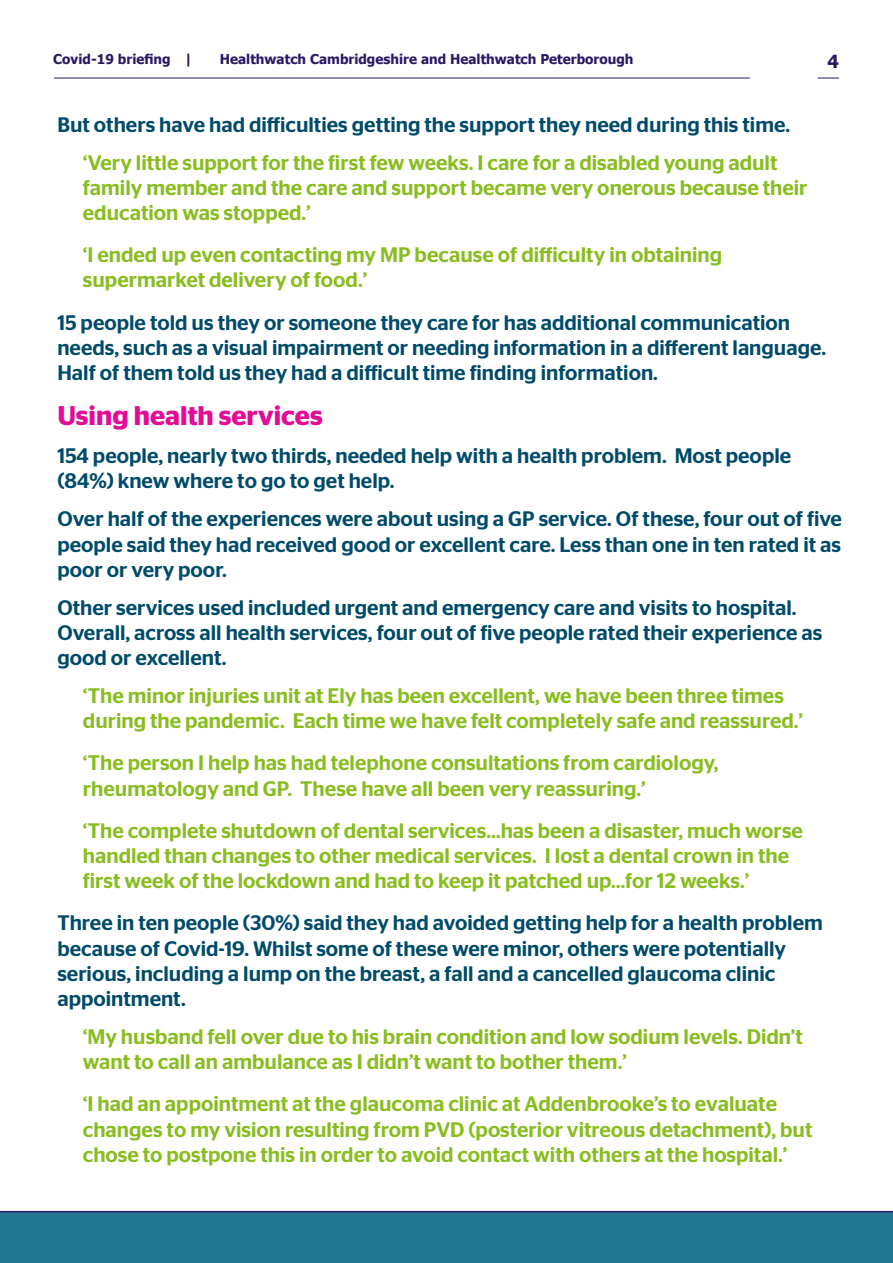
<style>
.page{position:relative;width:893px;height:1263px;background:#fff}
.page>*{position:absolute;margin:0;border:0;box-sizing:border-box;transform-origin:0 0}
.t1{font:600 27px "Stag Sans";color:#e30c95}
.t2{font:500 21px/25.2px "Stag Sans";color:#88bd1f}
.t3{font:500 21px/25.2px "Stag Sans";color:#004b69}
.t4{font:700 18px "Tahoma";color:#2a1866}
.t5{font:700 13.5px "Tahoma";color:#2a1866}
</style>
<div class="page">
<div style="left:0;top:1211px;width:893px;height:52px;background:#227793"></div>
<hr style="left:54px;top:78px;width:696px;height:1px;background:#2a1866">
<svg style="left:818px;top:78px;width:21px;height:1px"></svg>
<p class="t5" style="left:53px;top:50px;width:141px">Covid-19 briefing |</p>
<p class="t5" style="left:220px;top:50px;width:415px">Healthwatch Cambridgeshire and Healthwatch Peterborough</p>
<p class="t4" style="left:827px;top:49px;width:13px">4</p>
<p class="t3" style="left:57px;top:112px;width:734px">But others have had difficulties getting the support they need during this time.</p>
<p class="t2" style="left:83px;top:150px;width:726px">‘Very little support for the first few weeks. I care for a disabled young adult family member and the care and support became very onerous because their education was stopped.’</p>
<p class="t2" style="left:83px;top:242px;width:641px">‘I ended up even contacting my MP because of difficulty in obtaining supermarket delivery of food.’</p>
<p class="t3" style="left:57px;top:310px;width:770px">15 people told us they or someone they care for has additional communication needs, such as a visual impairment or needing information in a different language.<br>Half of them told us they had a difficult time finding information.</p>
<p class="t1" style="left:57px;top:400px;width:267px">Using health services</p>
<p class="t3" style="left:57px;top:443px;width:735px">154 people, nearly two thirds, needed help with a health problem. Most people (84%) knew where to go to get help.</p>
<p class="t3" style="left:57px;top:506px;width:786px;text-align:justify">Over half of the experiences were about using a GP service. Of these, four out of five people said they had received good or excellent care. Less than one in ten rated it as poor or very poor.</p>
<p class="t3" style="left:57px;top:595px;width:766px">Other services used included urgent and emergency care and visits to hospital.<br>Overall, across all health services, four out of five people rated their experience as good or excellent.</p>
<p class="t2" style="left:83px;top:683px;width:722px">‘The minor injuries unit at Ely has been excellent, we have been three times during the pandemic. Each time we have felt completely safe and reassured.’</p>
<p class="t2" style="left:83px;top:750px;width:637px">‘The person I help has had telephone consultations from cardiology, rheumatology and GP. These have all been very reassuring.’</p>
<p class="t2" style="left:83px;top:818px;width:721px">‘The complete shutdown of dental services…has been a disaster, much worse handled than changes to other medical services. I lost a dental crown in the first week of the lockdown and had to keep it patched up…for 12 weeks.’</p>
<p class="t3" style="left:57px;top:910px;width:767px">Three in ten people (30%) said they had avoided getting help for a health problem because of Covid-19. Whilst some of these were minor, others were potentially serious, including a lump on the breast, a fall and a cancelled glaucoma clinic appointment.</p>
<p class="t2" style="left:83px;top:1024px;width:721px">‘My husband fell over due to his brain condition and low sodium levels. Didn’t want to call an ambulance as I didn’t want to bother them.’</p>
<p class="t2" style="left:83px;top:1091px;width:731px">‘I had an appointment at the glaucoma clinic at Addenbrooke’s to evaluate changes to my vision resulting from PVD (posterior vitreous detachment), but chose to postpone this in order to avoid contact with others at the hospital.’</p>
</div>
